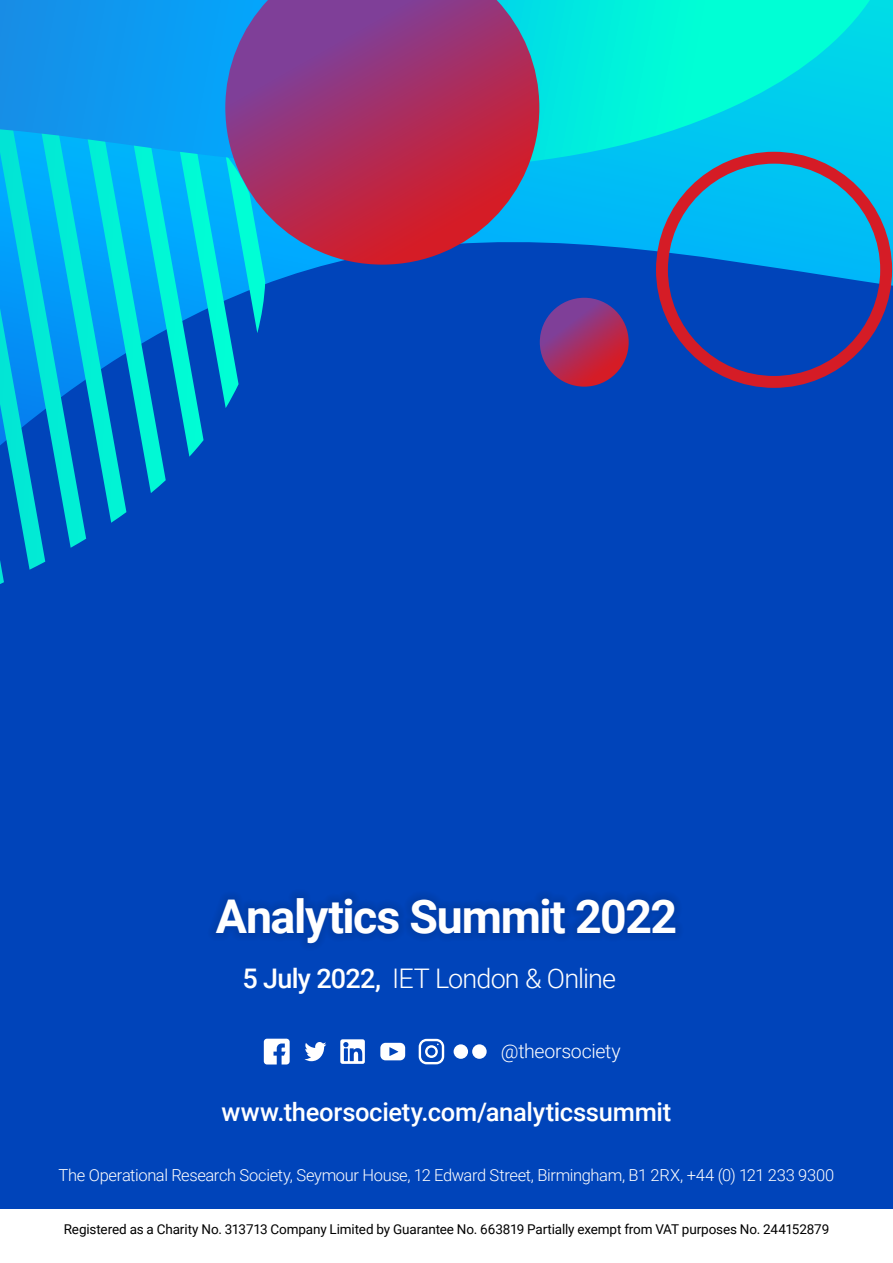
<style>
.page{position:relative;width:893px;height:1263px;background:#fff}
.page>*{position:absolute;margin:0;border:0;box-sizing:border-box;transform-origin:0 0}
.t1{font:700 46.5px "Roboto";letter-spacing:-.03em;color:#fff}
.t2{font:300 27px "Roboto";letter-spacing:-.035em;color:#fff}
.t3{font:500 25.5px "Roboto";letter-spacing:-.01em;color:#fff}
.t4{font:300 19.5px "Roboto";letter-spacing:-.015em;color:#fff}
.t5{font:300 16.5px "Roboto";letter-spacing:-.025em;color:#fff}
.t6{font:13.5px "Roboto";letter-spacing:-.01em;color:#000}
.s1{font-weight:500}
</style>
<div class="page">
<div style="left:0;top:0;width:893px;height:1209px;background:#0044ba"></div>
<svg style="left:265px;top:0;width:628px;height:387px"></svg>
<svg style="left:0;top:186px;width:265px;height:398px"></svg>
<svg style="left:0;top:0;width:870px;height:186px;background:#04c9e7"></svg>
<svg style="left:656px;top:152px;width:236px;height:236px"></svg>
<svg style="left:540px;top:298px;width:89px;height:89px;background:#a52f64"></svg>
<svg style="left:225px;top:0;width:314px;height:265px;background:#8c4277"></svg>
<svg style="left:264px;top:1039px;width:26px;height:25px"></svg>
<svg style="left:304px;top:1042px;width:22px;height:19px"></svg>
<div style="left:472px;top:1044px;width:15px;height:15px;background:#fff;border-radius:50%"></div>
<div style="left:454px;top:1044px;width:14px;height:15px;background:#fff;border-radius:50%"></div>
<svg style="left:340px;top:1039px;width:25px;height:25px"></svg>
<svg style="left:419px;top:1039px;width:25px;height:25px"></svg>
<svg style="left:380px;top:1043px;width:25px;height:17px"></svg>
<div style="left:208px;top:889px;width:476px;height:62px;background:#0040af"></div>
<h1 class="t1" style="left:216px;top:884px;width:463px">Analytics Summit 2022</h1>
<h2 class="t2" style="left:242px;top:959px;width:375px"><span class="s1">5 July 2022,</span> IET London &amp; Online</h2>
<h3 class="t4" style="left:501px;top:1037px;width:121px">@theorsociety</h3>
<h3 class="t3" style="left:222px;top:1094px;width:451px">www.theorsociety.com/analyticssummit</h3>
<p class="t5" style="left:59px;top:1163px;width:777px">The Operational Research Society, Seymour House, 12 Edward Street, Birmingham, B1 2RX, +44 (0) 121 233 9300</p>
<p class="t6" style="left:64px;top:1220px;width:767px">Registered as a Charity No. 313713 Company Limited by Guarantee No. 663819 Partially exempt from VAT purposes No. 244152879</p>
</div>
